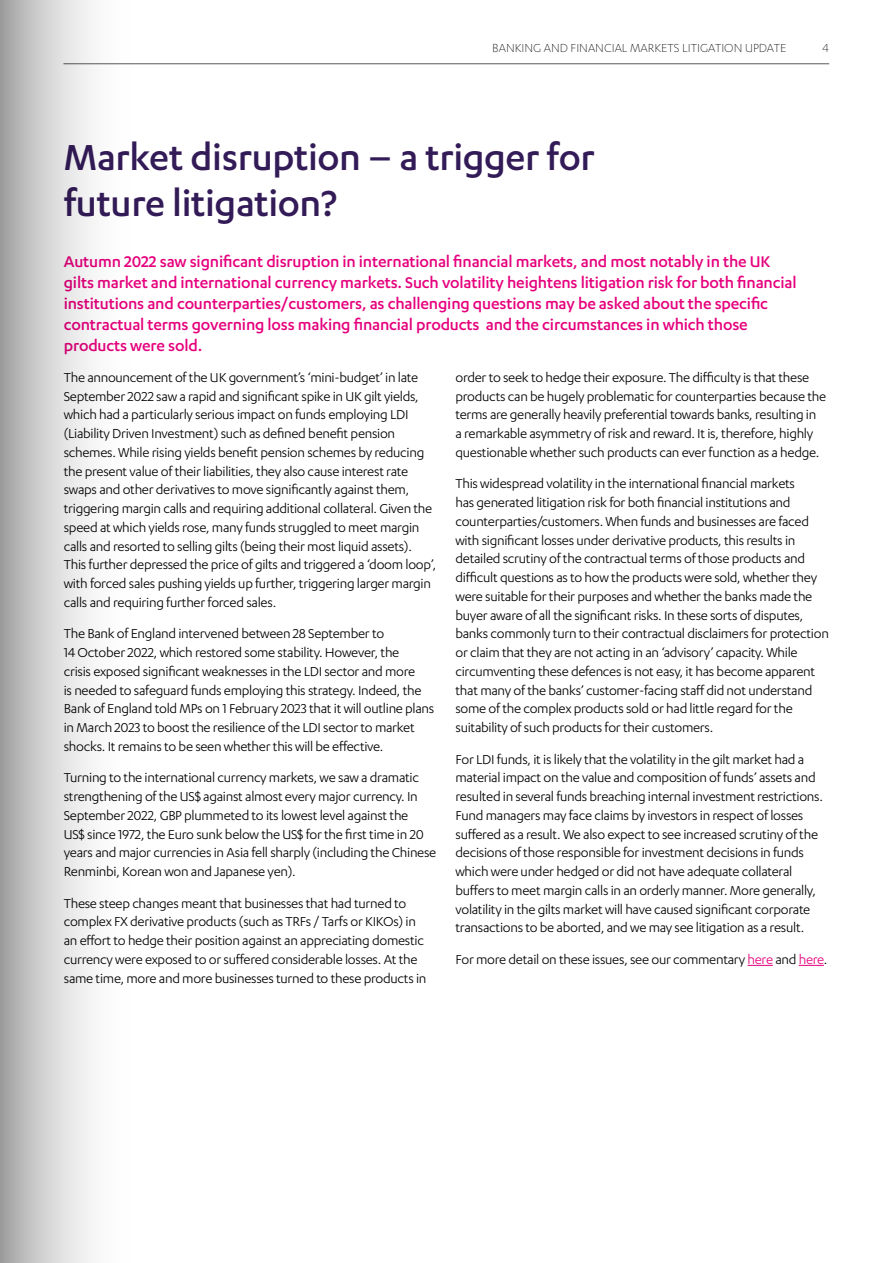
<style>
.page{position:relative;width:893px;height:1263px;background:#fff}
.page>*{position:absolute;margin:0;border:0;box-sizing:border-box;transform-origin:0 0}
.t1{font:500 42px/46.5px "Karbon";letter-spacing:-.01em;color:#331b58}
.t2{font:500 18px/21px "Karbon";letter-spacing:-.01em;color:#e6007d}
.t3{font:15px/18.8px "Karbon";letter-spacing:-.02em;color:#000}
.t4{font:300 13.5px "Karbon";color:#000}
.s1{color:#e6007d}
</style>
<div class="page">
<svg style="left:747px;top:965px;width:26px;height:1px"></svg>
<svg style="left:799px;top:965px;width:25px;height:1px"></svg>
<hr style="left:63px;top:63px;width:766px;height:1px;background:#5a5a59">
<svg style="left:0;top:0;width:151px;height:1263px"></svg>
<p class="t4" style="left:492px;top:40px;width:296px">BANKING AND FINANCIAL MARKETS LITIGATION UPDATE</p>
<p class="t4" style="left:822px;top:40px;width:8px">4</p>
<h1 class="t1" style="left:64px;top:133px;width:532px">Market disruption – a trigger for future litigation?</h1>
<p class="t2" style="left:64px;top:251px;width:734px">Autumn 2022 saw significant disruption in international financial markets, and most notably in the UK gilts market and international currency markets. Such volatility heightens litigation risk for both financial institutions and counterparties/customers, as challenging questions may be asked about the specific contractual terms governing loss making financial products and the circumstances in which those products were sold.</p>
<p class="t3" style="left:64px;top:367px;width:374px">The announcement of the UK government’s ‘mini-budget’ in late September 2022 saw a rapid and significant spike in UK gilt yields, which had a particularly serious impact on funds employing LDI (Liability Driven Investment) such as defined benefit pension schemes. While rising yields benefit pension schemes by reducing the present value of their liabilities, they also cause interest rate swaps and other derivatives to move significantly against them, triggering margin calls and requiring additional collateral. Given the speed at which yields rose, many funds struggled to meet margin calls and resorted to selling gilts (being their most liquid assets).<br>This further depressed the price of gilts and triggered a ‘doom loop’, with forced sales pushing yields up further, triggering larger margin calls and requiring further forced sales.</p>
<p class="t3" style="left:64px;top:624px;width:372px">The Bank of England intervened between 28 September to<br>14 October 2022, which restored some stability. However, the<br>crisis exposed significant weaknesses in the LDI sector and more<br>is needed to safeguard funds employing this strategy. Indeed, the Bank of England told MPs on 1 February 2023 that it will outline plans in March 2023 to boost the resilience of the LDI sector to market shocks. It remains to be seen whether this will be effective.</p>
<p class="t3" style="left:64px;top:768px;width:374px">Turning to the international currency markets, we saw a dramatic strengthening of the US$ against almost every major currency. In September 2022, GBP plummeted to its lowest level against the<br>US$ since 1972, the Euro sunk below the US$ for the first time in 20 years and major currencies in Asia fell sharply (including the Chinese Renminbi, Korean won and Japanese yen).</p>
<p class="t3" style="left:64px;top:893px;width:364px">These steep changes meant that businesses that had turned to complex FX derivative products (such as TRFs / Tarfs or KIKOs) in an effort to hedge their position against an appreciating domestic currency were exposed to or suffered considerable losses. At the same time, more and more businesses turned to these products in</p>
<p class="t3" style="left:455px;top:367px;width:372px">order to seek to hedge their exposure. The difficulty is that these products can be hugely problematic for counterparties because the terms are generally heavily preferential towards banks, resulting in a remarkable asymmetry of risk and reward. It is, therefore, highly questionable whether such products can ever function as a hedge.</p>
<p class="t3" style="left:455px;top:474px;width:375px">This widespread volatility in the international financial markets<br>has generated litigation risk for both financial institutions and counterparties/customers. When funds and businesses are faced with significant losses under derivative products, this results in detailed scrutiny of the contractual terms of those products and difficult questions as to how the products were sold, whether they were suitable for their purposes and whether the banks made the buyer aware of all the significant risks. In these sorts of disputes, banks commonly turn to their contractual disclaimers for protection or claim that they are not acting in an ‘advisory’ capacity. While circumventing these defences is not easy, it has become apparent that many of the banks’ customer-facing staff did not understand some of the complex products sold or had little regard for the suitability of such products for their customers.</p>
<p class="t3" style="left:455px;top:749px;width:369px">For LDI funds, it is likely that the volatility in the gilt market had a material impact on the value and composition of funds’ assets and resulted in several funds breaching internal investment restrictions.<br>Fund managers may face claims by investors in respect of losses suffered as a result. We also expect to see increased scrutiny of the decisions of those responsible for investment decisions in funds which were under hedged or did not have adequate collateral buffers to meet margin calls in an orderly manner. More generally, volatility in the gilts market will have caused significant corporate transactions to be aborted, and we may see litigation as a result.</p>
<p class="t3" style="left:455px;top:949px;width:373px">For more detail on these issues, see our commentary <span class="s1">here</span> and <span class="s1">here</span>.</p>
</div>
